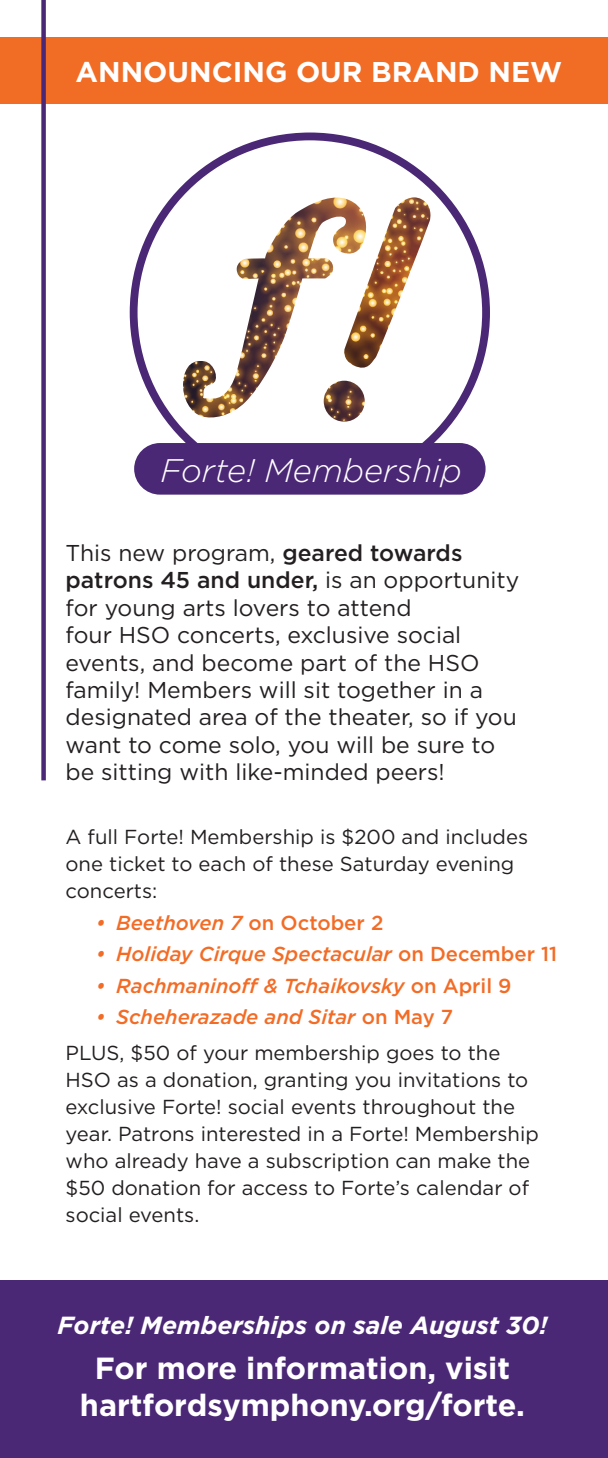
<style>
.page{position:relative;width:608px;height:1458px;background:#fff}
.page>*{position:absolute;margin:0;border:0;box-sizing:border-box;transform-origin:0 0}
.t1{font:italic 300 32.62px "Gotham";color:#fff}
.t2{font:700 30.6px/36.7px "Gotham";color:#fff;text-align:center}
.t3{font:700 28.57px "Gotham";color:#fff}
.t4{font:italic 700 24.75px "Gotham";color:#fff}
.t5{font:22.95px/27.4px "Gotham";color:#231f20}
.t6{font:20.25px/27px "Gotham";color:#231f20}
.t7{font:italic 500 20.25px "Gotham";color:#f36c26}
.s1{font-weight:500}
.s2{font-style:normal}
</style>
<div class="page">
<div style="left:134px;top:443px;width:351px;height:52px;background:#4b2876;border-radius:26px"></div>
<div style="left:0;top:37px;width:608px;height:67px;background:#f16c24"></div>
<div style="left:41px;top:0;width:5px;height:780px;background:#4b2876"></div>
<div style="left:0;top:1281px;width:608px;height:177px;background:#4b2876"></div>
<img style="left:183px;top:198px;width:182px;height:222px">
<img style="left:341px;top:197px;width:90px;height:173px">
<img style="left:323px;top:381px;width:41px;height:41px;border-radius:20px">
<p class="t3" style="left:75px;top:53px;width:488px">ANNOUNCING OUR BRAND NEW</p>
<p class="t1" style="left:160px;top:450px;width:303px">Forte! Membership</p>
<p class="t5" style="left:66px;top:538px;width:455px">This new program, <span class="s1">geared towards patrons 45 and under,</span> is an opportunity for young arts lovers to attend<br>four HSO concerts, exclusive social events, and become part of the HSO family! Members will sit together in a designated area of the theater, so if you want to come solo, you will be sure to be sitting with like-minded peers!</p>
<p class="t6" style="left:66px;top:823px;width:464px">A full Forte! Membership is $200 and includes one ticket to each of these Saturday evening concerts:</p>
<p class="t7" style="left:96px;top:909px;width:289px">• Beethoven 7 <span class="s2">on October 2</span></p>
<p class="t7" style="left:96px;top:941px;width:462px">• Holiday Cirque Spectacular <span class="s2">on December 11</span></p>
<p class="t7" style="left:96px;top:972px;width:417px">• Rachmaninoff &amp; Tchaikovsky <span class="s2">on April 9</span></p>
<p class="t7" style="left:96px;top:1004px;width:359px">• Scheherazade and Sitar <span class="s2">on May 7</span></p>
<p class="t6" style="left:66px;top:1039px;width:474px">PLUS, $50 of your membership goes to the HSO as a donation, granting you invitations to exclusive Forte! social events throughout the year. Patrons interested in a Forte! Membership who already have a subscription can make the $50 donation for access to Forte’s calendar of social events.</p>
<p class="t4" style="left:57px;top:1309px;width:491px">Forte! Memberships on sale August 30!</p>
<p class="t2" style="left:80px;top:1350px;width:446px">For more information, visit hartfordsymphony.org/forte.</p>
</div>
